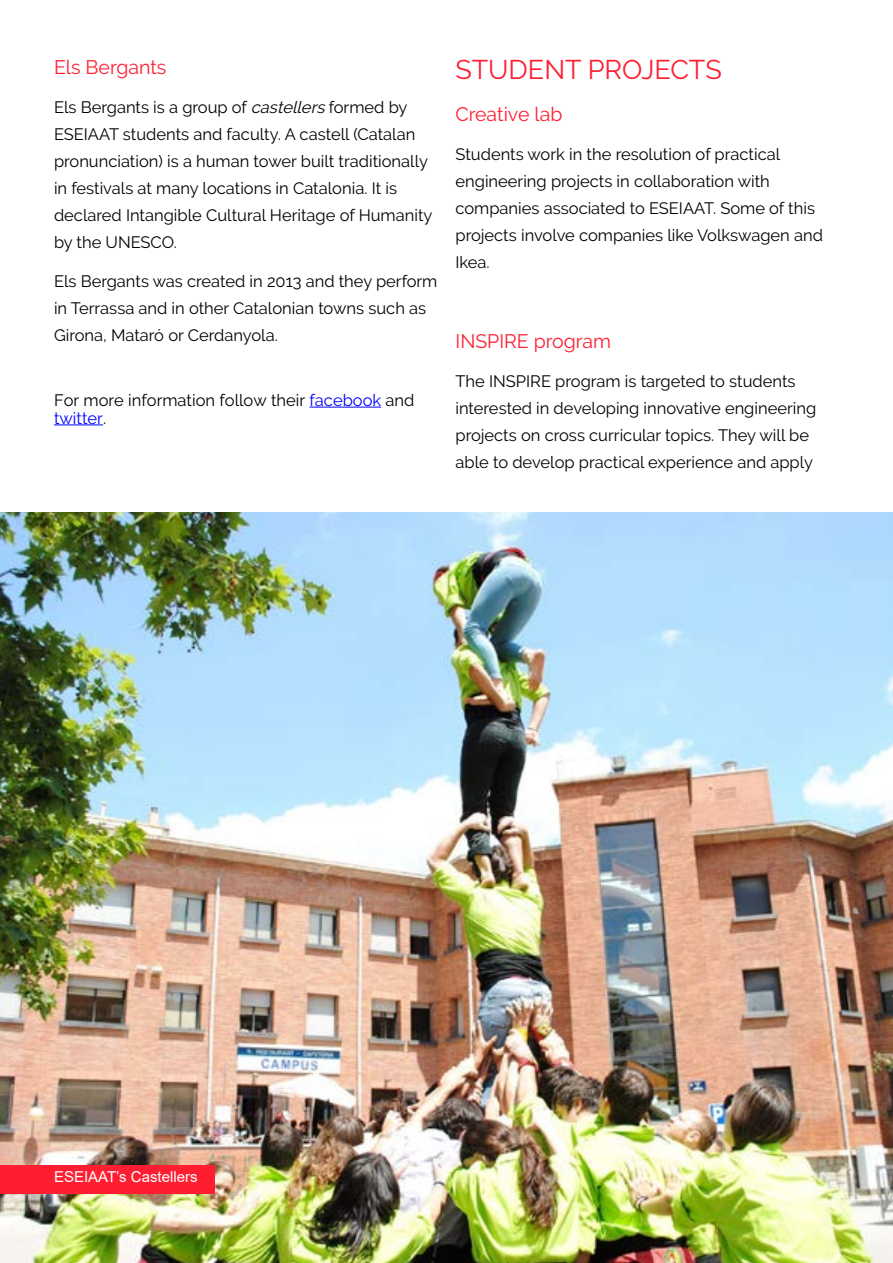
<style>
.page{position:relative;width:893px;height:1263px;background:#fff}
.page>*{position:absolute;margin:0;border:0;box-sizing:border-box;transform-origin:0 0}
.t1{font:27px "Raleway";color:#ff1d31}
.t2{font:19.5px "Raleway";color:#ff1d31}
.t3{font:16.5px/27px "Raleway";color:#000}
.t4{font:15px "Arial";color:#fff}
.s1{font-style:italic}
.s2{color:#00f}
</style>
<div class="page">
<img style="left:0;top:512px;width:893px;height:751px">
<div style="left:0;top:1165px;width:215px;height:28px;background:#ff1d31"></div>
<hr style="left:309px;top:407px;width:72px;height:1px;background:#00f">
<hr style="left:54px;top:424px;width:49px;height:1px;background:#00f">
<p class="t2" style="left:54px;top:55px;width:114px">Els Bergants</p>
<p class="t3" style="left:54px;top:93px;width:380px">Els Bergants is a group of <span class="s1">castellers</span>formed by ESEIAAT students and faculty. A castell (Catalan pronunciation) is a human tower built traditionally in festivals at many locations in Catalonia. It is declared Intangible Cultural Heritage of Humanity by the UNESCO.</p>
<p class="t3" style="left:54px;top:267px;width:385px">Els Bergants was created in 2013 and they perform in Terrassa and in other Catalonian towns such as<br>Girona, Mataró or Cerdanyola.</p>
<p class="t3" style="left:54px;top:391px;width:362px;line-height:17.9px">For more information follow their <span class="s2">facebook</span> and <span class="s2">twitter</span>.</p>
<h1 class="t1" style="left:455px;top:54px;width:268px">STUDENT PROJECTS</h1>
<p class="t2" style="left:455px;top:102px;width:108px">Creative lab</p>
<p class="t3" style="left:455px;top:140px;width:369px">Students work in the resolution of practical engineering projects in collaboration with companies associated to ESEIAAT. Some of this projects involve companies like Volkswagen and Ikea.</p>
<p class="t2" style="left:455px;top:329px;width:157px">INSPIRE program</p>
<p class="t3" style="left:455px;top:367px;width:362px">The INSPIRE program is targeted to students interested in developing innovative engineering projects on cross curricular topics. They will be able to develop practical experience and apply</p>
<p class="t4" style="left:54px;top:1167px;width:145px">ESEIAAT’s Castellers</p>
</div>
